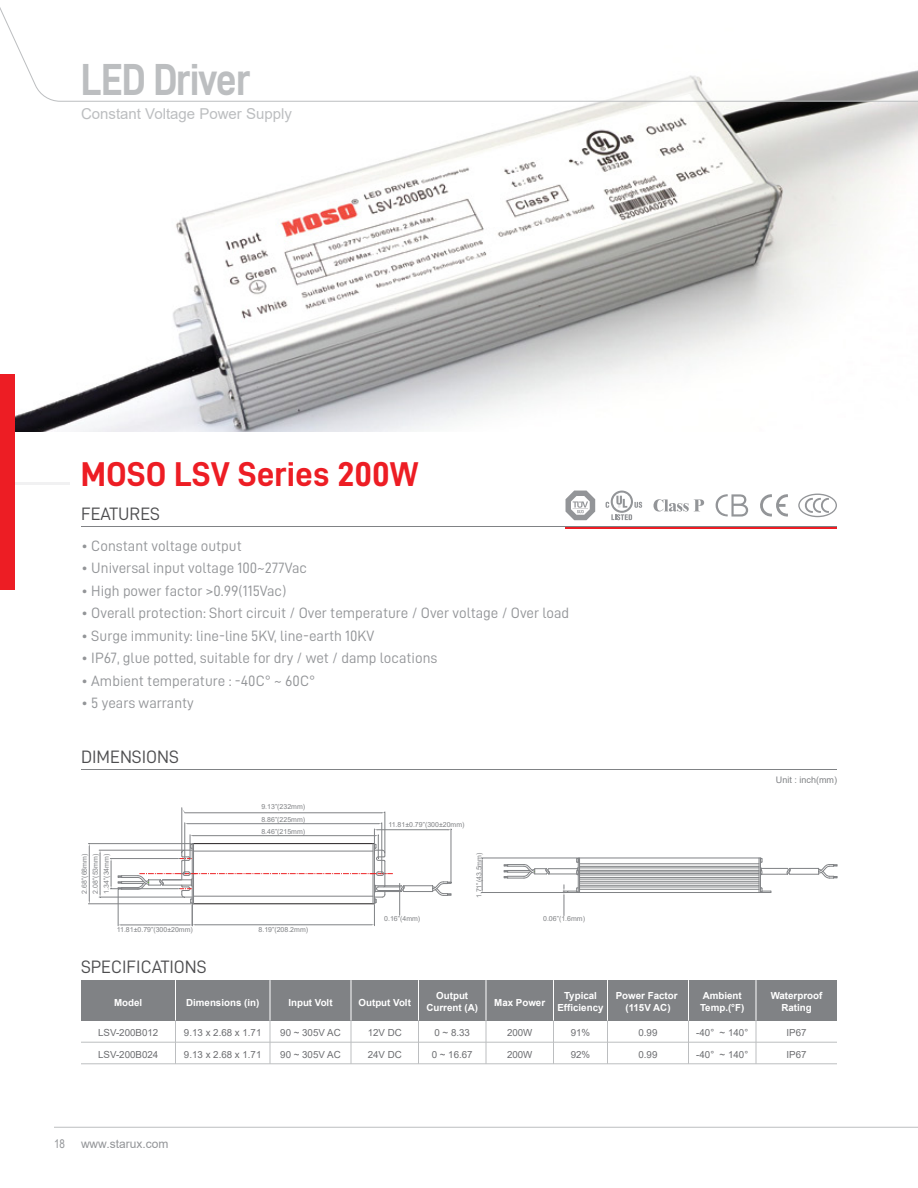
<style>
.page{position:relative;width:918px;height:1188px;background:#fff}
.page>*{position:absolute;margin:0;border:0;box-sizing:border-box;transform-origin:0 0}
.t1{font:45px "D DIN Bold";letter-spacing:-.02em;color:#bcbec0;scale:.9 1}
.t2{font:34.5px "D DIN Bold";color:#ed1d24}
.t3{font:18px "D DIN";color:#4d4d4f}
.t4{font:15px "D DIN";color:#939598}
.t5{font:15px "Arial";color:#bcbec0}
.t6{font:12px "Arial";color:#939598}
.t7{font:12px "Arial Narrow";color:#939598}
.t8{font:9.75px "Arial";color:#6d6e71}
.t9{font:700 9.75px/11.4px "Arial";color:#fff;text-align:center}
.t10{font:9px "Arial";color:#808285}
.t11{font:6.9px/10.9px "Arial";color:#808285;text-align:justify}
</style>
<div class="page">
<hr style="left:54px;top:1127px;width:864px;height:1px;background:#bcbec0">
<img style="left:15px;top:102px;width:903px;height:330px">
<hr style="left:566px;top:526px;width:271px;height:3px;background:#ed1d24">
<hr style="left:81px;top:526px;width:756px;height:1px;background:#808285">
<hr style="left:0;top:482px;width:69px;height:3px;background:#f1f1f2">
<svg style="left:0;top:7px;width:918px;height:95px"></svg>
<div style="left:0;top:374px;width:15px;height:216px;background:#ed1d24"></div>
<div style="left:81px;top:980px;width:756px;height:41px;background:#808285"></div>
<hr style="left:486px;top:980px;width:1px;height:41px;background:#fff">
<hr style="left:756px;top:980px;width:1px;height:41px;background:#fff">
<hr style="left:175px;top:980px;width:1px;height:41px;background:#fff">
<hr style="left:270px;top:980px;width:1px;height:41px;background:#fff">
<hr style="left:351px;top:980px;width:1px;height:41px;background:#fff">
<hr style="left:418px;top:980px;width:1px;height:41px;background:#fff">
<hr style="left:81px;top:1042px;width:756px;height:1px;background:#bcbec0">
<hr style="left:81px;top:1064px;width:756px;height:1px;background:#bcbec0">
<svg style="left:486px;top:1021px;width:1px;height:43px"></svg>
<svg style="left:756px;top:1021px;width:1px;height:43px"></svg>
<svg style="left:175px;top:1021px;width:1px;height:43px"></svg>
<svg style="left:270px;top:1021px;width:1px;height:43px"></svg>
<svg style="left:351px;top:1021px;width:1px;height:43px"></svg>
<svg style="left:418px;top:1021px;width:1px;height:43px"></svg>
<svg style="left:553px;top:1021px;width:1px;height:43px"></svg>
<svg style="left:607px;top:1021px;width:1px;height:43px"></svg>
<svg style="left:688px;top:1021px;width:1px;height:43px"></svg>
<hr style="left:553px;top:980px;width:1px;height:41px;background:#fff">
<hr style="left:607px;top:980px;width:1px;height:41px;background:#fff">
<hr style="left:688px;top:980px;width:1px;height:41px;background:#fff">
<svg style="left:606px;top:490px;width:36px;height:30px"></svg>
<svg style="left:566px;top:491px;width:29px;height:29px"></svg>
<svg style="left:760px;top:494px;width:28px;height:23px"></svg>
<svg style="left:716px;top:494px;width:32px;height:23px"></svg>
<svg style="left:798px;top:494px;width:39px;height:23px"></svg>
<svg style="left:654px;top:499px;width:50px;height:13px"></svg>
<hr style="left:81px;top:769px;width:756px;height:1px;background:#808285">
<hr style="left:578px;top:892px;width:193px;height:1px;background:#808285">
<hr style="left:578px;top:858px;width:182px;height:1px;background:#808285">
<hr style="left:578px;top:858px;width:1px;height:35px;background:#808285">
<hr style="left:579px;top:858px;width:1px;height:35px;background:#808285">
<hr style="left:760px;top:858px;width:1px;height:35px;background:#808285">
<hr style="left:759px;top:858px;width:1px;height:35px;background:#808285">
<hr style="left:182px;top:808px;width:1px;height:44px;background:#808285">
<hr style="left:385px;top:812px;width:1px;height:40px;background:#808285">
<hr style="left:185px;top:813px;width:197px;height:1px;background:#808285">
<hr style="left:88px;top:904px;width:103px;height:1px;background:#808285">
<hr style="left:88px;top:843px;width:103px;height:1px;background:#808285">
<hr style="left:89px;top:847px;width:1px;height:54px;background:#808285">
<hr style="left:481px;top:892px;width:86px;height:1px;background:#808285">
<hr style="left:481px;top:858px;width:96px;height:1px;background:#808285">
<svg style="left:482px;top:859px;width:1px;height:33px"></svg>
<hr style="left:110px;top:858px;width:68px;height:1px;background:#808285">
<hr style="left:110px;top:888px;width:68px;height:1px;background:#808285">
<svg style="left:111px;top:859px;width:1px;height:31px"></svg>
<hr style="left:99px;top:850px;width:84px;height:1px;background:#808285">
<hr style="left:99px;top:897px;width:84px;height:1px;background:#808285">
<hr style="left:100px;top:853px;width:1px;height:41px;background:#808285">
<hr style="left:580px;top:889px;width:179px;height:1px;background:#808285">
<hr style="left:580px;top:887px;width:179px;height:1px;background:#808285">
<hr style="left:580px;top:885px;width:179px;height:1px;background:#808285">
<hr style="left:580px;top:883px;width:179px;height:1px;background:#808285">
<hr style="left:580px;top:881px;width:179px;height:1px;background:#808285">
<hr style="left:580px;top:879px;width:179px;height:1px;background:#808285">
<hr style="left:580px;top:877px;width:179px;height:1px;background:#808285">
<hr style="left:580px;top:875px;width:179px;height:1px;background:#808285">
<hr style="left:580px;top:873px;width:179px;height:1px;background:#808285">
<hr style="left:580px;top:872px;width:179px;height:1px;background:#808285">
<hr style="left:580px;top:870px;width:179px;height:1px;background:#808285">
<hr style="left:580px;top:868px;width:179px;height:1px;background:#808285">
<hr style="left:580px;top:866px;width:179px;height:1px;background:#808285">
<hr style="left:580px;top:864px;width:179px;height:1px;background:#808285">
<svg style="left:761px;top:887px;width:11px;height:6px"></svg>
<svg style="left:563px;top:885px;width:15px;height:31px"></svg>
<svg style="left:761px;top:858px;width:77px;height:21px"></svg>
<svg style="left:504px;top:858px;width:75px;height:21px"></svg>
<svg style="left:118px;top:823px;width:334px;height:103px"></svg>
<h1 class="t1" style="left:81px;top:54px;width:190px">LED Driver</h1>
<p class="t5" style="left:81px;top:103px;width:212px">Constant Voltage Power Supply</p>
<h2 class="t2" style="left:81px;top:455px;width:339px">MOSO LSV Series 200W</h2>
<p class="t3" style="left:81px;top:504px;width:81px">FEATURES</p>
<p class="t4" style="left:81px;top:538px;width:162px">• Constant voltage output</p>
<p class="t4" style="left:81px;top:560px;width:228px">• Universal input voltage 100~277Vac</p>
<p class="t4" style="left:81px;top:583px;width:207px">• High power factor &gt;0.99(115Vac)</p>
<p class="t4" style="left:81px;top:605px;width:490px">• Overall protection: Short circuit / Over temperature / Over voltage / Over load</p>
<p class="t4" style="left:81px;top:628px;width:295px">• Surge immunity: line-line 5KV, line-earth 10KV</p>
<p class="t4" style="left:81px;top:650px;width:358px">• IP67, glue potted, suitable for dry / wet / damp locations</p>
<p class="t4" style="left:81px;top:673px;width:236px">• Ambient temperature : -40C° ~ 60C°</p>
<p class="t4" style="left:81px;top:695px;width:114px">• 5 years warranty</p>
<p class="t3" style="left:81px;top:747px;width:100px">DIMENSIONS</p>
<p class="t11" style="left:261px;top:800px;width:45px;line-height:13px">9.13”(232mm)<br>8.86”(225mm)</p>
<p class="t11" style="left:261px;top:826px;width:45px">8.46”(215mm)</p>
<p class="t11" style="left:388px;top:819px;width:78px">11.81±0.79”(300±20mm)</p>
<p class="t11" style="left:79px;top:894px;width:41px;rotate:-90deg">2.68”(68mm)<br>2.08”(53mm)<br>1.34”(34mm)</p>
<p class="t11" style="left:473px;top:898px;width:47px;rotate:-90deg">1.71”(43.5mm)</p>
<p class="t11" style="left:117px;top:924px;width:78px">11.81±0.79”(300±20mm)</p>
<p class="t11" style="left:384px;top:913px;width:38px">0.16”(4mm)</p>
<p class="t11" style="left:543px;top:913px;width:43px">0.06”(1.6mm)</p>
<p class="t11" style="left:259px;top:924px;width:51px">8.19”(208.2mm)</p>
<p class="t10" style="left:776px;top:774px;width:63px">Unit : inch(mm)</p>
<p class="t3" style="left:81px;top:957px;width:127px">SPECIFICATIONS</p>
<p class="t9" style="left:114px;top:997px;width:30px">Model</p>
<p class="t9" style="left:186px;top:997px;width:75px">Dimensions (in)</p>
<p class="t9" style="left:288px;top:997px;width:46px">Input Volt</p>
<p class="t9" style="left:359px;top:997px;width:54px">Output Volt</p>
<p class="t9" style="left:427px;top:990px;width:53px">Output<br>Current (A)</p>
<p class="t9" style="left:494px;top:997px;width:52px">Max Power</p>
<p class="t9" style="left:771px;top:990px;width:53px">Waterproof<br>Rating</p>
<p class="t8" style="left:98px;top:1026px;width:62px">LSV-200B012</p>
<p class="t8" style="left:184px;top:1026px;width:79px">9.13 x 2.68 x 1.71</p>
<p class="t8" style="left:280px;top:1026px;width:62px">90 ~ 305V AC</p>
<p class="t8" style="left:368px;top:1026px;width:36px">12V DC</p>
<p class="t8" style="left:434px;top:1026px;width:37px">0 ~ 8.33</p>
<p class="t8" style="left:507px;top:1026px;width:27px">200W</p>
<p class="t8" style="left:571px;top:1026px;width:21px">91%</p>
<p class="t8" style="left:639px;top:1026px;width:20px">0.99</p>
<p class="t8" style="left:696px;top:1026px;width:53px">-40° ~ 140°</p>
<p class="t8" style="left:786px;top:1026px;width:22px">IP67</p>
<p class="t8" style="left:98px;top:1048px;width:62px">LSV-200B024</p>
<p class="t8" style="left:184px;top:1048px;width:79px">9.13 x 2.68 x 1.71</p>
<p class="t8" style="left:280px;top:1048px;width:62px">90 ~ 305V AC</p>
<p class="t8" style="left:368px;top:1048px;width:36px">24V DC</p>
<p class="t8" style="left:432px;top:1048px;width:42px">0 ~ 16.67</p>
<p class="t8" style="left:507px;top:1048px;width:27px">200W</p>
<p class="t8" style="left:571px;top:1048px;width:21px">92%</p>
<p class="t8" style="left:639px;top:1048px;width:20px">0.99</p>
<p class="t8" style="left:696px;top:1048px;width:53px">-40° ~ 140°</p>
<p class="t8" style="left:786px;top:1048px;width:22px">IP67</p>
<p class="t9" style="left:557px;top:990px;width:48px">Typical<br>Efficiency</p>
<p class="t9" style="left:616px;top:990px;width:63px">Power Factor (115V AC)</p>
<p class="t9" style="left:700px;top:990px;width:46px;text-align:left">Ambient<br>Temp.(°F)</p>
<p class="t7" style="left:54px;top:1134px;width:12px">18</p>
<p class="t6" style="left:81px;top:1135px;width:89px">www.starux.com</p>
</div>
